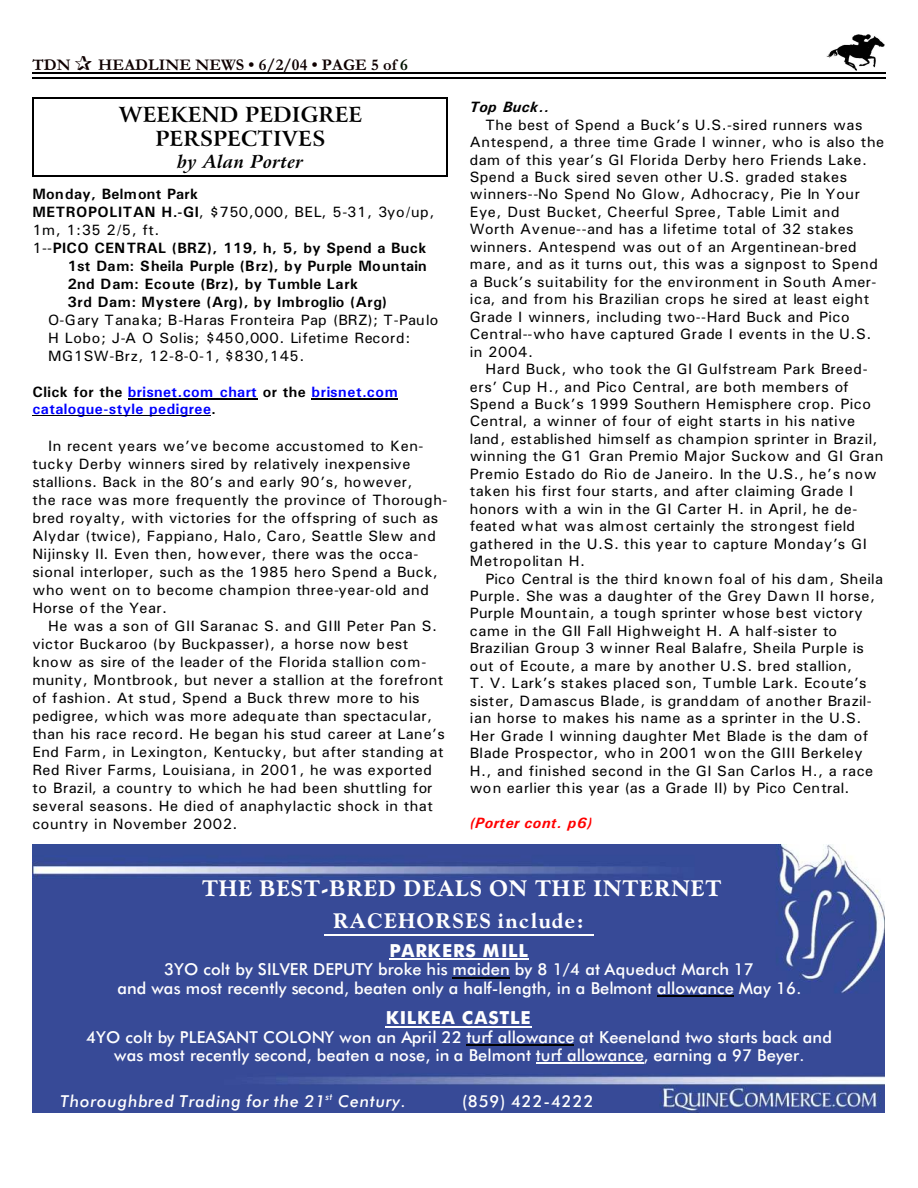
<style>
.page{position:relative;width:918px;height:1188px;background:#fff}
.page>*{position:absolute;margin:0;border:0;box-sizing:border-box;transform-origin:0 0}
.t1{font:22.35px "Goudy Ol St X Bd BT";letter-spacing:.045em;color:#fff}
.t2{font:700 21px/24.2px "Arrus BT";letter-spacing:.005em;color:#000;text-align:center}
.t3{font:italic 21px "Goudy Ol St X Bd BT";letter-spacing:.075em;color:#fff}
.t4{font:700 18px "Futura Md BT";letter-spacing:.04em;color:#fff}
.t5{font:italic 700 18px "Arrus BT";letter-spacing:.02em;color:#000}
.t6{font:16.5px/18.1px "Futura Md BT";letter-spacing:.005em;color:#fff;text-align:center}
.t7{font:italic 16.5px "Futura Md BT";letter-spacing:.05em;color:#fff}
.t8{font:700 16.5px "Garamond";letter-spacing:.005em;color:#0f0000}
.t9{font:16.5px "Futura Md BT";letter-spacing:.055em;color:#fff}
.t10{font:15px/17.4px "Univers";letter-spacing:.03em;color:#000}
.t11{font:700 15px "Univers";letter-spacing:.03em;color:#000}
.t12{font:700 15px/17.9px "Univers";letter-spacing:.03em;color:#00f}
.t13{font:700 15px "Univers";letter-spacing:.01em;color:#000}
.t14{font:italic 700 15px "Univers";letter-spacing:.035em;color:#f00}
.t15{font:italic 700 15px "Univers";letter-spacing:.02em;color:#000}
.s1{color:#001400}
.s2{font-weight:700}
.s3{font-weight:400}
.s4{color:#000}
</style>
<div class="page">
<img style="left:826px;top:34px;width:59px;height:36px">
<hr style="left:32px;top:72px;width:853px;height:1px;background:#000">
<hr style="left:32px;top:77px;width:853px;height:2px;background:#000">
<img style="left:32px;top:844px;width:852px;height:269px">
<hr style="left:390px;top:958px;width:139px;height:2px;background:#fff">
<hr style="left:453px;top:977px;width:57px;height:1px;background:#000">
<hr style="left:657px;top:995px;width:77px;height:1px;background:#000">
<hr style="left:386px;top:1026px;width:146px;height:1px;background:#fff">
<hr style="left:467px;top:1045px;width:107px;height:1px;background:#000">
<hr style="left:536px;top:1063px;width:108px;height:1px;background:#fff">
<hr style="left:324px;top:934px;width:270px;height:2px;background:#fff">
<hr style="left:32px;top:97px;width:2px;height:80px;background:#000">
<hr style="left:447px;top:97px;width:1px;height:80px;background:#000">
<hr style="left:32px;top:97px;width:416px;height:1px;background:#000">
<hr style="left:32px;top:176px;width:416px;height:1px;background:#000">
<hr style="left:128px;top:398px;width:130px;height:1px;background:#000">
<hr style="left:312px;top:398px;width:86px;height:1px;background:#000">
<hr style="left:32px;top:416px;width:179px;height:1px;background:#000">
<p class="t8" style="left:32px;top:59px;width:40px">TDN</p>
<p class="t8" style="left:98px;top:59px;width:311px">HEADLINE NEWS • 6/2/04 • PAGE 5 of <span class="s1">6</span></p>
<h2 class="t2" style="left:119px;top:104px;width:245px">WEEKEND PEDIGREE<br>PERSPECTIVES</h2>
<p class="t5" style="left:177px;top:154px;width:127px">by Alan Porter</p>
<p class="t11" style="left:32px;top:189px;width:167px">Monday, Belmont Park</p>
<p class="t10" style="left:32px;top:204px;width:404px"><span class="s2">METROPOLITAN H.-GI</span>, $750,000, BEL, 5-31, 3yo/up,</p>
<p class="t10" style="left:32px;top:222px;width:128px">1m, 1:35 2/5, ft.</p>
<p class="t11" style="left:32px;top:243px;width:396px"><span class="s3">1--</span>PICO CENTRAL (BRZ), 119, h, 5, by Spend a Buck</p>
<p class="t13" style="left:68px;top:260px;width:361px">1st Dam: Sheila Purple (Brz), by Purple Mountain</p>
<p class="t11" style="left:68px;top:278px;width:292px">2nd Dam: Ecoute (Brz), by Tumble Lark</p>
<p class="t11" style="left:68px;top:296px;width:321px">3rd Dam: Mystere (Arg), by Imbroglio (Arg)</p>
<p class="t10" style="left:48px;top:312px;width:392px;line-height:18px">O-Gary Tanaka; B-Haras Fronteira Pap (BRZ); T-Paulo<br>H Lobo; J-A O Solis; $450,000. Lifetime Record:<br>MG1SW-Brz, 12-8-0-1, $830,145.</p>
<p class="t12" style="left:32px;top:384px;width:367px"><span class="s4">Click for the</span> brisnet.com chart <span class="s4">or the</span> brisnet.com catalogue-style pedigree<span class="s4">.</span></p>
<p class="t10" style="left:32px;top:438px;width:417px;line-height:18px;text-indent:16px">In recent years we’ve become accustomed to Ken&shy;tucky Derby winners sired by relatively inexpensive stallions. Back in the 80’s and early 90’s, however,<br>the race was more frequently the province of Thorough&shy;bred royalty, with victories for the offspring of such as Alydar (twice), Fappiano, Halo, Caro, Seattle Slew and Nijinsky II. Even then, however, there was the occa&shy;sional interloper, such as the 1985 hero Spend a Buck, who went on to become champion three-year-old and Horse of the Year.</p>
<p class="t10" style="left:32px;top:618px;width:414px;line-height:18px;text-indent:16px">He was a son of GII Saranac S. and GIII Peter Pan S. victor Buckaroo (by Buckpasser), a horse now best know as sire of the leader of the Florida stallion com&shy;munity, Montbrook, but never a stallion at the forefront of fashion. At stud, Spend a Buck threw more to his pedigree, which was more adequate than spectacular, than his race record. He began his stud career at Lane’s End Farm, in Lexington, Kentucky, but after standing at Red River Farms, Louisiana, in 2001, he was exported to Brazil, a country to which he had been shuttling for several seasons. He died of anaphylactic shock in that country in November 2002.</p>
<p class="t15" style="left:470px;top:102px;width:81px">Top Buck..</p>
<p class="t10" style="left:470px;top:117px;width:416px;text-indent:16px">The best of Spend a Buck’s U.S.-sired runners was Antespend, a three time Grade I winner, who is also the dam of this year’s GI Florida Derby hero Friends Lake.<br>Spend a Buck sired seven other U.S. graded stakes winners--No Spend No Glow, Adhocracy, Pie In Your Eye, Dust Bucket, Cheerful Spree, Table Limit and Worth Avenue--and has a lifetime total of 32 stakes winners. Antespend was out of an Argentinean-bred mare, and as it turns out, this was a signpost to Spend a Buck’s suitability for the environment in South Amer&shy;ica, and from his Brazilian crops he sired at least eight Grade I winners, including two--Hard Buck and Pico Central--who have captured Grade I events in the U.S. in 2004.</p>
<p class="t10" style="left:470px;top:362px;width:415px;text-indent:16px">Hard Buck, who took the GI Gulfstream Park Breed&shy;ers’ Cup H., and Pico Central, are both members of Spend a Buck’s 1999 Southern Hemisphere crop. Pico Central, a winner of four of eight starts in his native land, established himself as champion sprinter in Brazil, winning the G1 Gran Premio Major Suckow and GI Gran Premio Estado do Rio de Janeiro. In the U.S., he’s now taken his first four starts, and after claiming Grade I honors with a win in the GI Carter H. in April, he de&shy;feated what was almost certainly the strongest field gathered in the U.S. this year to capture Monday’s GI Metropolitan H.</p>
<p class="t10" style="left:470px;top:571px;width:415px;text-indent:16px">Pico Central is the third known foal of his dam, Sheila Purple. She was a daughter of the Grey Dawn II horse, Purple Mountain, a tough sprinter whose best victory came in the GII Fall Highweight H. A half-sister to Brazilian Group 3 winner Real Balafre, Sheila Purple is out of Ecoute, a mare by another U.S. bred stallion,<br>T. V. Lark’s stakes placed son, Tumble Lark. Ecoute’s sister, Damascus Blade, is granddam of another Brazil&shy;ian horse to makes his name as a sprinter in the U.S.<br>Her Grade I winning daughter Met Blade is the dam of Blade Prospector, who in 2001 won the GIII Berkeley H., and finished second in the GI San Carlos H., a race won earlier this year (as a Grade II) by Pico Central.</p>
<p class="t14" style="left:470px;top:817px;width:124px">(Porter cont. p6)</p>
<h1 class="t1" style="left:202px;top:879px;width:521px">THE BEST-BRED DEALS ON THE INTERNET</h1>
<h2 class="t3" style="left:333px;top:912px;width:252px">RACEHORSES include:</h2>
<p class="t4" style="left:390px;top:943px;width:140px">PARKERS MILL</p>
<p class="t6" style="left:117px;top:962px;width:685px">3YO colt by SILVER DEPUTY broke his maiden by 8 1/4 at Aqueduct March 17<br>and was most recently second, beaten only a half-length, in a Belmont allowance May 16.</p>
<p class="t4" style="left:386px;top:1011px;width:146px">KILKEA CASTLE</p>
<p class="t6" style="left:86px;top:1030px;width:747px">4YO colt by PLEASANT COLONY won an April 22 turf allowance at Keeneland two starts back and was most recently second, beaten a nose, in a Belmont turf allowance, earning a 97 Beyer.</p>
<p class="t7" style="left:60px;top:1095px;width:347px">Thoroughbred Trading for the 21<sup>st</sup> Century.</p>
<p class="t9" style="left:462px;top:1095px;width:133px">(859) 422-4222</p>
</div>
